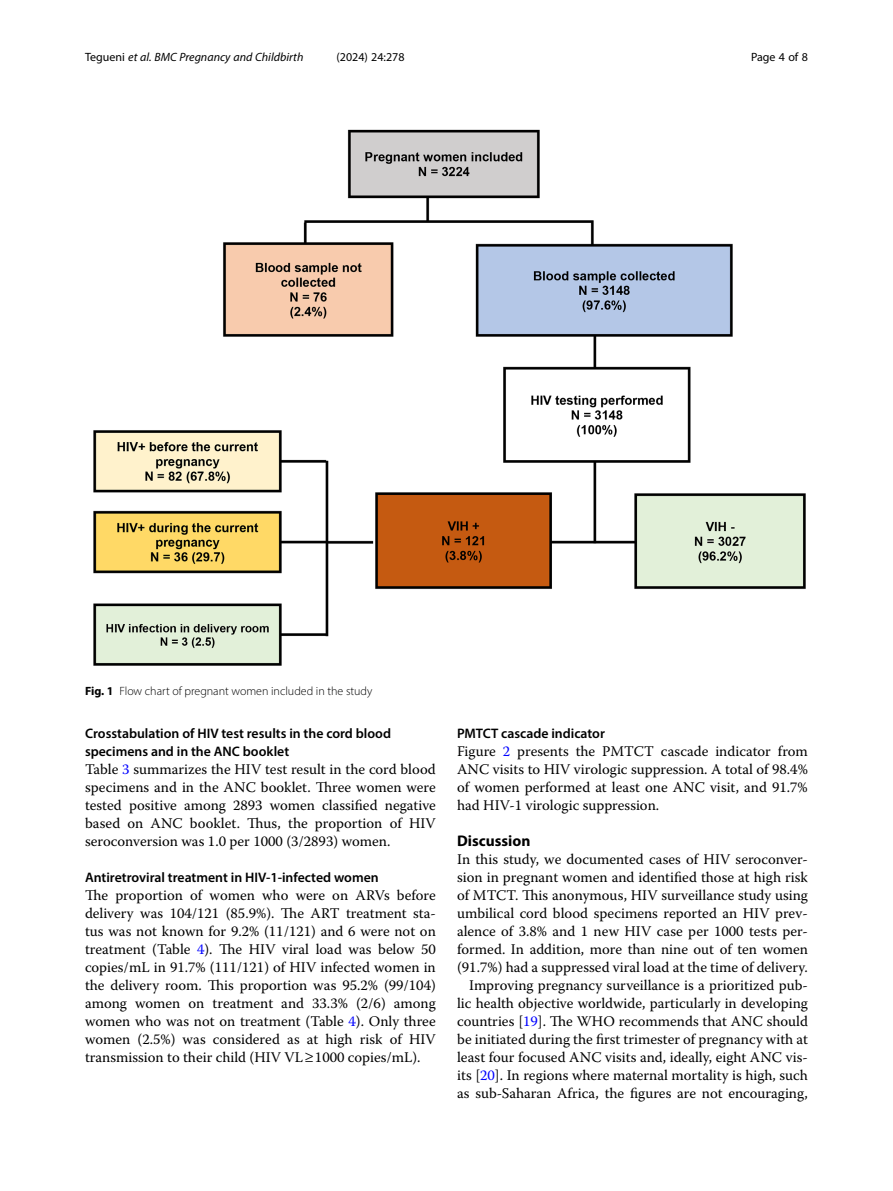
<style>
.page{position:relative;width:893px;height:1191px;background:#fff}
.page>*{position:absolute;margin:0;border:0;box-sizing:border-box;transform-origin:0 0}
.Head_1{font:700 15.45px "Myriad Pro";color:#000}
.Body_Text{font:14.7px/18px "Warnock Pro";color:#000;text-align:justify}
.Body_Text_Indent{font:14.7px/18px "Warnock Pro";color:#000;text-align:justify}
.Head_2{font:600 13.8px/18px "Myriad Pro";color:#000}
.Figure_Caption{font:300 12px "Myriad Pro";color:#000}
.t1{font:italic 12px "Myriad Pro";color:#000}
.t2{font:12px "Myriad Pro";color:#000}
.s1{font-style:normal}
.s2{font-weight:700}
.s3{color:#00f}
</style>
<div class="page">
<img style="left:93px;top:129px;width:713px;height:537px">
<p class="t1" style="left:85px;top:50px;width:220px"><span class="s1">Tegueni</span> et al. BMC Pregnancy and Childbirth</p>
<p class="t2" style="left:337px;top:50px;width:70px">(2024) 24:278</p>
<p class="t2" style="left:751px;top:50px;width:58px">Page 4 of 8</p>
<p class="Figure_Caption" style="left:85px;top:683px;width:289px"><span class="s2">Fig. 1</span> Flow chart of pregnant women included in the study</p>
<p class="Head_2" style="left:85px;top:724px;width:308px">Crosstabulation of HIV test results in the cord blood specimens and in the ANC booklet</p>
<p class="Body_Text" style="left:85px;top:760px;width:352px">Table <span class="s3">3</span> summarizes the HIV test result in the cord blood specimens and in the ANC booklet. Three women were tested positive among 2893 women classified negative based on ANC booklet. Thus, the proportion of HIV seroconversion was 1.0 per 1000 (3/2893) women.</p>
<p class="Head_2" style="left:85px;top:868px;width:295px">Antiretroviral treatment in HIV-1-infected women</p>
<p class="Body_Text" style="left:85px;top:886px;width:352px">The proportion of women who were on ARVs before delivery was 104/121 (85.9%). The ART treatment sta&shy;tus was not known for 9.2% (11/121) and 6 were not on treatment (Table <span class="s3">4</span>). The HIV viral load was below 50 copies/mL in 91.7% (111/121) of HIV infected women in the delivery room. This proportion was 95.2% (99/104) among women on treatment and 33.3% (2/6) among women who was not on treatment (Table <span class="s3">4</span>). Only three women (2.5%) was considered as at high risk of HIV transmission to their child (HIV VL≥1000 copies/mL).</p>
<p class="Head_2" style="left:457px;top:724px;width:149px">PMTCT cascade indicator</p>
<p class="Body_Text" style="left:457px;top:742px;width:352px">Figure <span class="s3">2</span> presents the PMTCT cascade indicator from ANC visits to HIV virologic suppression. A total of 98.4% of women performed at least one ANC visit, and 91.7% had HIV-1 virologic suppression.</p>
<p class="Head_1" style="left:457px;top:831px;width:75px">Discussion</p>
<p class="Body_Text" style="left:457px;top:850px;width:352px">In this study, we documented cases of HIV seroconver&shy;sion in pregnant women and identified those at high risk of MTCT. This anonymous, HIV surveillance study using umbilical cord blood specimens reported an HIV prev&shy;alence of 3.8% and 1 new HIV case per 1000 tests per&shy;formed. In addition, more than nine out of ten women (91.7%) had a suppressed viral load at the time of delivery.</p>
<p class="Body_Text_Indent" style="left:457px;top:976px;width:352px;text-indent:12px">Improving pregnancy surveillance is a prioritized pub&shy;lic health objective worldwide, particularly in developing countries [<span class="s3">19</span>]. The WHO recommends that ANC should be initiated during the first trimester of pregnancy with at least four focused ANC visits and, ideally, eight ANC vis&shy;its [<span class="s3">20</span>]. In regions where maternal mortality is high, such as sub-Saharan Africa, the figures are not encouraging,</p>
</div>
